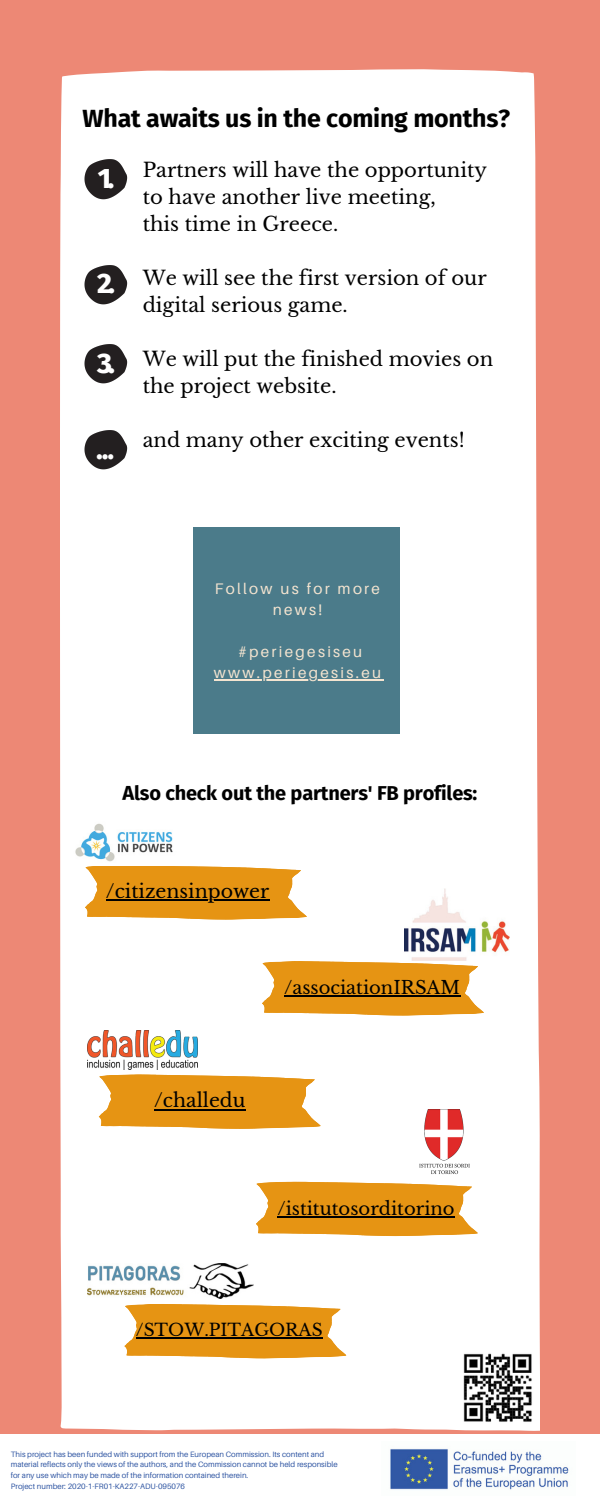
<style>
.page{position:relative;width:600px;height:1500px;background:#ed8875}
.page>*{position:absolute;margin:0;border:0;box-sizing:border-box;transform-origin:0 0}
.t1{font:800 28.3px "Fira Sans";color:#fff}
.t2{font:700 28.3px "Fira Sans";color:#fff}
.t3{font:700 25px "Fira Sans";letter-spacing:-.01em;color:#000}
.t4{font:700 20px "Fira Sans";letter-spacing:-.01em;color:#000}
.t5{font:19.6px/27px "Libre Baskerville";color:#000}
.t6{font:19px "Libre Baskerville";color:#000}
.t7{font:18px "Libre Baskerville";color:#000}
.t8{font:17px "Libre Baskerville";color:#000}
.t9{font:15.3px/21px "Aileron";letter-spacing:.15em;color:#f4e4d0;text-align:center}
.t10{font:7.8px/10.7px "Aileron";color:#3157a3}
</style>
<div class="page">
<div style="left:60px;top:69px;width:480px;height:1362px;background:#fff"></div>
<img style="left:81px;top:159px;width:48px;height:43px">
<img style="left:81px;top:264px;width:48px;height:43px">
<img style="left:81px;top:344px;width:48px;height:43px">
<img style="left:82px;top:429px;width:47px;height:44px">
<svg style="left:84px;top:859px;width:223px;height:66px;background:#e9ad4f"></svg>
<img style="left:69px;top:818px;width:110px;height:48px">
<img style="left:404px;top:889px;width:105px;height:72px">
<img style="left:87px;top:1264px;width:167px;height:34px">
<img style="left:87px;top:1031px;width:111px;height:39px">
<img style="left:420px;top:1110px;width:50px;height:66px">
<div style="left:193px;top:527px;width:207px;height:207px;background:#4b7b8a"></div>
<hr style="left:214px;top:679px;width:169px;height:2px;background:#f4e4d0">
<img style="left:460px;top:1351px;width:76px;height:76px">
<div style="left:0;top:1434px;width:600px;height:66px;background:#fff"></div>
<svg style="left:261px;top:955px;width:223px;height:65px;background:#e9af54"></svg>
<svg style="left:98px;top:1068px;width:223px;height:66px;background:#ebb156"></svg>
<svg style="left:255px;top:1176px;width:223px;height:65px;background:#edb255"></svg>
<svg style="left:123px;top:1298px;width:223px;height:65px;background:#e9af54"></svg>
<hr style="left:284px;top:996px;width:176px;height:1px;background:#000">
<hr style="left:106px;top:900px;width:163px;height:1px;background:#000">
<hr style="left:154px;top:1109px;width:91px;height:1px;background:#000">
<hr style="left:277px;top:1216px;width:178px;height:2px;background:#000">
<hr style="left:136px;top:1338px;width:187px;height:1px;background:#000">
<img style="left:390px;top:1448px;width:179px;height:42px">
<h2 class="t3" style="left:83px;top:103px;width:429px">What awaits us in the coming months?</h2>
<h1 class="t1" style="left:98px;top:162px;width:18px">1.</h1>
<h3 class="t5" style="left:143px;top:157px;width:346px">Partners will have the opportunity to have another live meeting,<br>this time in Greece.</h3>
<h3 class="t5" style="left:143px;top:265px;width:346px">We will see the first version of our digital serious game.</h3>
<h3 class="t5" style="left:143px;top:346px;width:352px">We will put the finished movies on the project website.</h3>
<h3 class="t5" style="left:143px;top:427px;width:323px">and many other exciting events!</h3>
<h1 class="t1" style="left:97px;top:267px;width:19px">2.</h1>
<h1 class="t1" style="left:97px;top:346px;width:19px">3.</h1>
<h1 class="t2" style="left:96px;top:432px;width:19px">...</h1>
<h3 class="t9" style="left:215px;top:577px;width:167px">Follow us for more news!</h3>
<h3 class="t9" style="left:214px;top:640px;width:169px">#periegesiseu www.periegesis.eu</h3>
<h3 class="t4" style="left:123px;top:781px;width:356px">Also check out the partners' FB profiles:</h3>
<h3 class="t6" style="left:106px;top:880px;width:165px">/citizensinpower</h3>
<h3 class="t7" style="left:284px;top:977px;width:178px">/associationIRSAM</h3>
<h3 class="t6" style="left:154px;top:1089px;width:93px">/challedu</h3>
<h3 class="t7" style="left:277px;top:1197px;width:179px">/istitutosorditorino</h3>
<h3 class="t8" style="left:136px;top:1320px;width:188px">/STOW.PITAGORAS</h3>
<p class="t10" style="left:11px;top:1448px;width:328px">This project has been funded with support from the European Commission. Its content and material reflects only the views of the authors, and the Commission cannot be held responsible for any use which may be made of the information contained therein.<br>Project number: 2020-1-FR01-KA227-ADU-095076</p>
</div>
